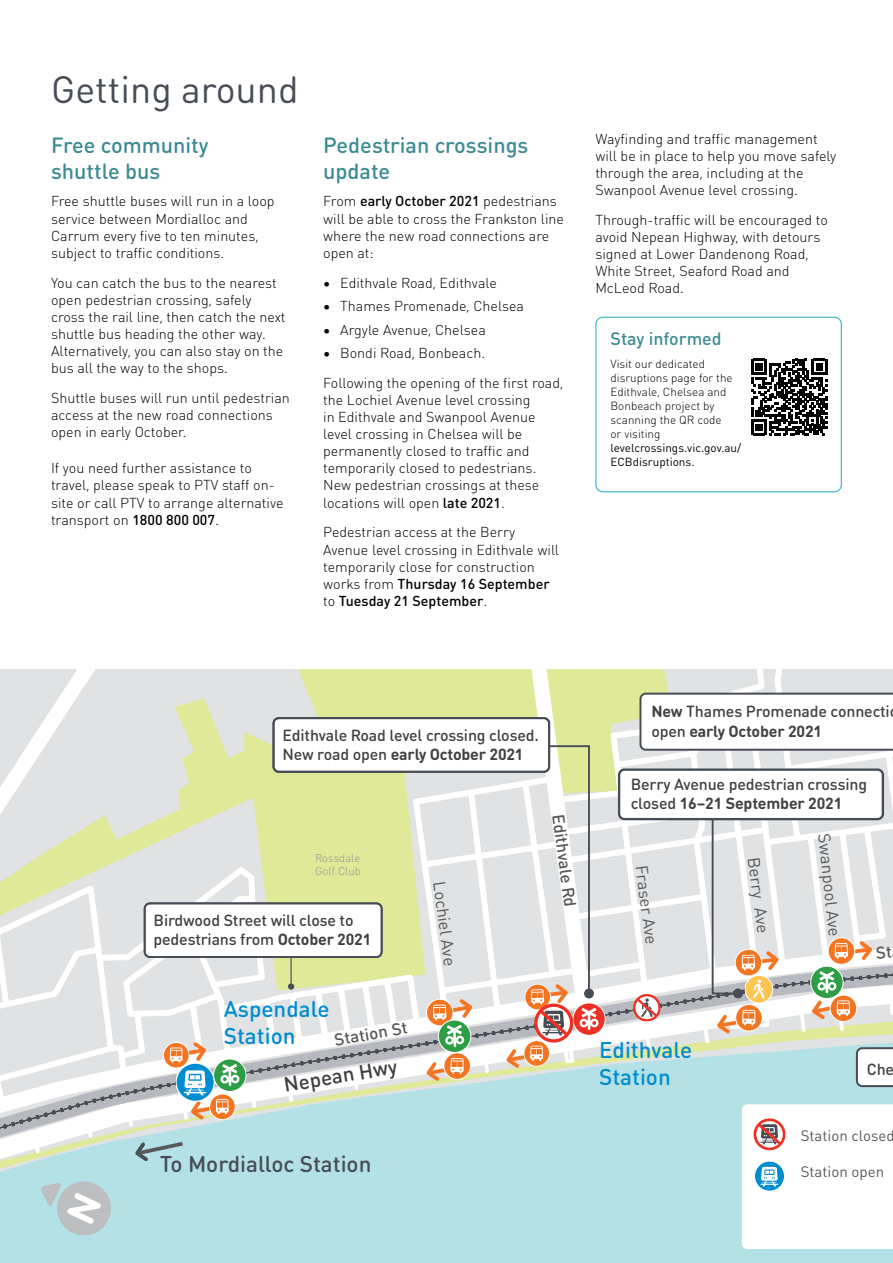
<style>
.page{position:relative;width:893px;height:1263px;background:#fff}
.page>*{position:absolute;margin:0;border:0;box-sizing:border-box;transform-origin:0 0}
.t1{font:37.5px "DIN Round OT";color:#474c55}
.t2{font:500 22.5px/27px "DIN Round OT";color:#008dd0}
.t3{font:500 22.5px "DIN Round OT";color:#474c55}
.t4{font:500 21.75px/26.1px "DIN Round OT";color:#3e8b94}
.t5{font:500 20.7px "DIN Round OT";color:#414042}
.t6{font:500 17.85px "DIN Round OT";color:#3e8b94}
.t7{font:16.95px "DIN Round OT";color:#58595b}
.t8{font:500 16.95px "DIN Round OT";color:#58595b}
.t9{font:500 16.8px "DIN Round OT";color:#58595b}
.t10{font:500 15.9px/19.2px "DIN Round OT";letter-spacing:-.01em;color:#414042}
.t11{font:15px "DIN Round OT";color:#58595b}
.t12{font:300 14.25px/17.1px "DIN Round OT";color:#000}
.t13{font:300 11.7px/14px "DIN Round OT";color:#000}
.t14{font:11.7px/14px "DIN Round OT";color:#000}
.t15{font:300 11.25px/13.5px "DIN Round OT";color:#939598}
.s1{font-weight:500}
.s2{font-weight:700}
</style>
<div class="page">
<div style="left:0;top:1249px;width:893px;height:14px;background:#b4e1e5"></div>
<div style="left:595px;top:317px;width:247px;height:175px;border:1px solid #48b9c7;border-radius:7px"></div>
<svg style="left:751px;top:359px;width:76px;height:76px"></svg>
<svg style="left:0;top:670px;width:893px;height:579px"></svg>
<h1 class="t1" style="left:51px;top:66px;width:249px">Getting around</h1>
<h3 class="t4" style="left:51px;top:131px;width:159px">Free community shuttle bus</h3>
<p class="t12" style="left:51px;top:193px;width:225px">Free shuttle buses will run in a loop service between Mordialloc and Carrum every five to ten minutes, subject to traffic conditions.</p>
<p class="t12" style="left:51px;top:274px;width:236px">You can catch the bus to the nearest open pedestrian crossing, safely cross the rail line, then catch the next shuttle bus heading the other way.<br>Alternatively, you can also stay on the bus all the way to the shops.</p>
<p class="t12" style="left:51px;top:389px;width:240px">Shuttle buses will run until pedestrian access at the new road connections open in early October.</p>
<p class="t12" style="left:51px;top:460px;width:234px">If you need further assistance to travel, please speak to PTV staff on&shy;site or call PTV to arrange alternative transport on <span class="s1">1800 800 007</span>.</p>
<h3 class="t4" style="left:323px;top:131px;width:207px">Pedestrian crossings update</h3>
<p class="t12" style="left:323px;top:193px;width:242px">From <span class="s1">early October 2021</span> pedestrians will be able to cross the Frankston line where the new road connections are open at:</p>
<p class="t12" style="left:323px;top:274px;width:175px">• Edithvale Road, Edithvale</p>
<p class="t12" style="left:323px;top:297px;width:202px">• Thames Promenade, Chelsea</p>
<p class="t12" style="left:323px;top:321px;width:164px">• Argyle Avenue, Chelsea</p>
<p class="t12" style="left:323px;top:338px;width:242px;line-height:29.8px">• Bondi Road, Bonbeach.<br>Following the opening of the first road,</p>
<p class="t12" style="left:323px;top:391px;width:218px">the Lochiel Avenue level crossing in Edithvale and Swanpool Avenue level crossing in Chelsea will be permanently closed to traffic and temporarily closed to pedestrians.<br>New pedestrian crossings at these locations will open <span class="s1">late 2021</span>.</p>
<p class="t12" style="left:323px;top:524px;width:237px">Pedestrian access at the Berry Avenue level crossing in Edithvale will temporarily close for construction works from <span class="s1">Thursday 16 September </span>to <span class="s1">Tuesday 21 September</span>.</p>
<p class="t12" style="left:595px;top:130px;width:243px">Wayfinding and traffic management will be in place to help you move safely through the area, including at the Swanpool Avenue level crossing.</p>
<p class="t12" style="left:595px;top:211px;width:234px">Through-traffic will be encouraged to avoid Nepean Highway, with detours signed at Lower Dandenong Road,<br>White Street, Seaford Road and<br>McLeod Road.</p>
<p class="t6" style="left:610px;top:328px;width:113px">Stay informed</p>
<p class="t13" style="left:610px;top:357px;width:124px">Visit our dedicated disruptions page for the<br>Edithvale, Chelsea and<br>Bonbeach project by scanning the QR code or visiting</p>
<p class="t14" style="left:610px;top:441px;width:132px">levelcrossings.vic.gov.au/<br>ECBdisruptions.</p>
<p class="t10" style="left:282px;top:725px;width:258px">Edithvale Road level crossing closed.<br>New road open <span class="s2">early October 2021</span></p>
<p class="t15" style="left:315px;top:851px;width:47px">Rossdale<br>Golf Club</p>
<p class="t10" style="left:154px;top:911px;width:219px">Birdwood Street will close to pedestrians from <span class="s2">October 2021</span></p>
<h2 class="t2" style="left:224px;top:995px;width:107px">Aspendale<br>Station</h2>
<p class="t9" style="left:333px;top:1029px;width:75px;rotate:-10deg">Station St</p>
<h3 class="t5" style="left:282px;top:1071px;width:116px;rotate:-9deg">Nepean Hwy</h3>
<p class="t7" style="left:449px;top:880px;width:87px;rotate:82deg">Lochiel Ave</p>
<p class="t8" style="left:569px;top:812px;width:95px;rotate:82deg">Edithvale Rd</p>
<h2 class="t3" style="left:160px;top:1150px;width:213px">To Mordialloc Station</h2>
<p class="t10" style="left:651px;top:702px;width:240px"><span class="s2">New</span> Thames Promenade connecti open <span class="s2">early October 2021</span></p>
<p class="t10" style="left:631px;top:775px;width:238px">Berry Avenue pedestrian crossing closed <span class="s2">16–21 September 2021</span></p>
<p class="t7" style="left:652px;top:863px;width:81px;rotate:82deg">Fraser Ave</p>
<p class="t7" style="left:764px;top:855px;width:78px;rotate:82deg">Berry Ave</p>
<p class="t7" style="left:835px;top:833px;width:104px;rotate:84deg">Swanpool Ave</p>
<h2 class="t2" style="left:599px;top:1036px;width:95px">Edithvale<br>Station</h2>
<p class="t10" style="left:867px;top:1059px;width:29px">Che</p>
<p class="t11" style="left:801px;top:1126px;width:95px">Station closed</p>
<p class="t11" style="left:801px;top:1162px;width:85px">Station open</p>
</div>
